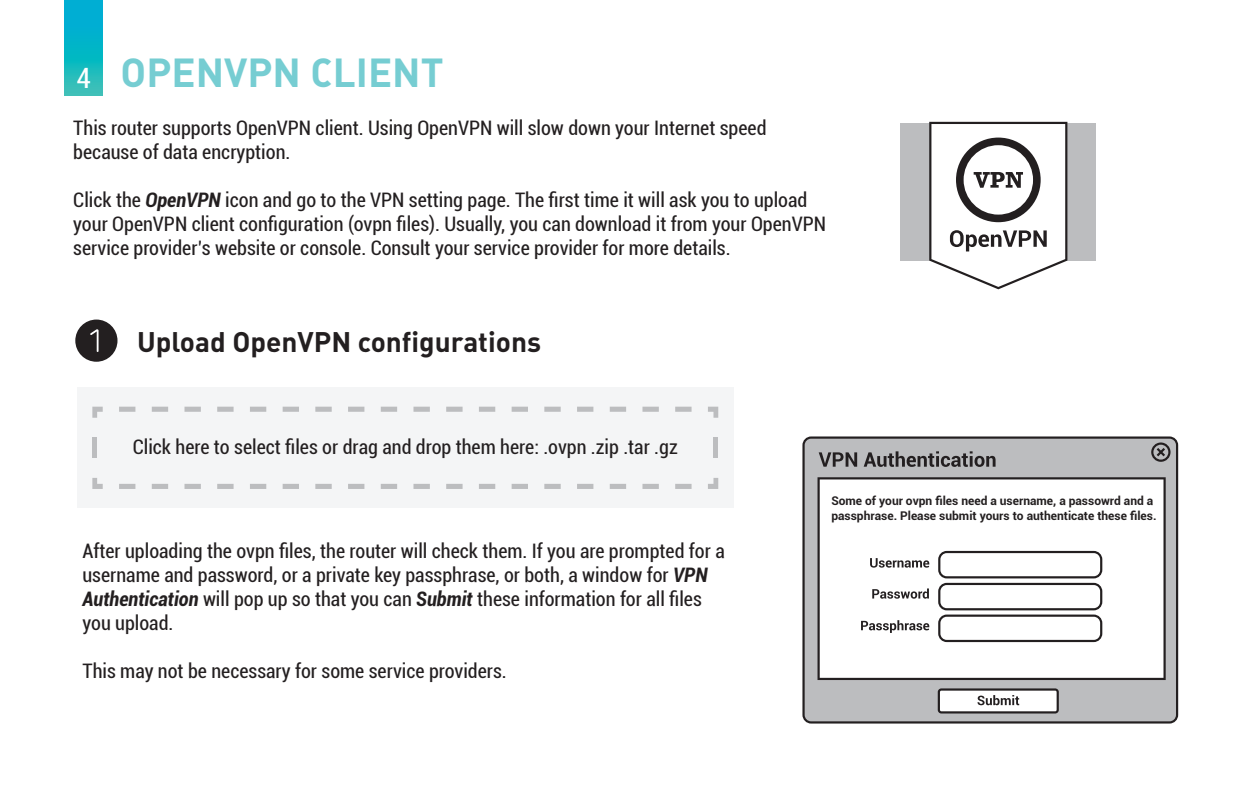
<style>
.page{position:relative;width:1248px;height:794px;background:#fff}
.page>*{position:absolute;margin:0;border:0;box-sizing:border-box;transform-origin:0 0}
.t1{font:40px "DIN Bold Alternate";color:#76cdd2}
.t2{font:28px "DIN Bold Alternate";color:#231f20}
.t3{font:condensed 20px/24px "Roboto";color:#231f20}
.t4{font:700 12px/14.4px "Roboto";color:#231f20}
.s1{font-family:"Roboto";font-stretch:condensed;font-size:28px;color:#fff}
.s2{font-weight:700;font-style:italic}
</style>
<div class="page">
<div style="left:77px;top:387px;width:656px;height:121px;background:#f4f5f6"></div>
<div style="left:900px;top:123px;width:195px;height:137px;background:#bcbdbf"></div>
<svg style="left:929px;top:122px;width:138px;height:167px"></svg>
<svg style="left:708px;top:478px;width:10px;height:11px"></svg>
<div style="left:119px;top:484px;width:16px;height:5px;background:#bcbdbf"></div>
<div style="left:152px;top:484px;width:16px;height:5px;background:#bcbdbf"></div>
<div style="left:184px;top:484px;width:17px;height:5px;background:#bcbdbf"></div>
<div style="left:217px;top:484px;width:16px;height:5px;background:#bcbdbf"></div>
<div style="left:250px;top:484px;width:16px;height:5px;background:#bcbdbf"></div>
<div style="left:282px;top:484px;width:17px;height:5px;background:#bcbdbf"></div>
<div style="left:315px;top:484px;width:17px;height:5px;background:#bcbdbf"></div>
<div style="left:348px;top:484px;width:16px;height:5px;background:#bcbdbf"></div>
<div style="left:381px;top:484px;width:16px;height:5px;background:#bcbdbf"></div>
<div style="left:413px;top:484px;width:17px;height:5px;background:#bcbdbf"></div>
<div style="left:446px;top:484px;width:16px;height:5px;background:#bcbdbf"></div>
<div style="left:479px;top:484px;width:16px;height:5px;background:#bcbdbf"></div>
<div style="left:511px;top:484px;width:17px;height:5px;background:#bcbdbf"></div>
<div style="left:544px;top:484px;width:16px;height:5px;background:#bcbdbf"></div>
<div style="left:577px;top:484px;width:16px;height:5px;background:#bcbdbf"></div>
<div style="left:609px;top:484px;width:17px;height:5px;background:#bcbdbf"></div>
<div style="left:642px;top:484px;width:16px;height:5px;background:#bcbdbf"></div>
<div style="left:675px;top:484px;width:16px;height:5px;background:#bcbdbf"></div>
<svg style="left:92px;top:478px;width:11px;height:11px"></svg>
<div style="left:92px;top:438px;width:5px;height:20px;background:#bcbdbf"></div>
<svg style="left:92px;top:407px;width:11px;height:11px"></svg>
<div style="left:119px;top:407px;width:16px;height:5px;background:#bcbdbf"></div>
<div style="left:152px;top:407px;width:16px;height:5px;background:#bcbdbf"></div>
<div style="left:184px;top:407px;width:17px;height:5px;background:#bcbdbf"></div>
<div style="left:217px;top:407px;width:16px;height:5px;background:#bcbdbf"></div>
<div style="left:250px;top:407px;width:16px;height:5px;background:#bcbdbf"></div>
<div style="left:282px;top:407px;width:17px;height:5px;background:#bcbdbf"></div>
<div style="left:315px;top:407px;width:17px;height:5px;background:#bcbdbf"></div>
<div style="left:348px;top:407px;width:16px;height:5px;background:#bcbdbf"></div>
<div style="left:381px;top:407px;width:16px;height:5px;background:#bcbdbf"></div>
<div style="left:413px;top:407px;width:17px;height:5px;background:#bcbdbf"></div>
<div style="left:446px;top:407px;width:16px;height:5px;background:#bcbdbf"></div>
<div style="left:479px;top:407px;width:16px;height:5px;background:#bcbdbf"></div>
<div style="left:511px;top:407px;width:17px;height:5px;background:#bcbdbf"></div>
<div style="left:544px;top:407px;width:16px;height:5px;background:#bcbdbf"></div>
<div style="left:577px;top:407px;width:16px;height:5px;background:#bcbdbf"></div>
<div style="left:609px;top:407px;width:17px;height:5px;background:#bcbdbf"></div>
<div style="left:642px;top:407px;width:16px;height:5px;background:#bcbdbf"></div>
<div style="left:675px;top:407px;width:16px;height:5px;background:#bcbdbf"></div>
<svg style="left:708px;top:407px;width:10px;height:11px"></svg>
<div style="left:713px;top:438px;width:5px;height:20px;background:#bcbdbf"></div>
<svg style="left:802px;top:436px;width:375px;height:287px;background:#afb0b2"></svg>
<svg style="left:818px;top:452px;width:39px;height:15px"></svg>
<svg style="left:863px;top:451px;width:132px;height:16px;background:#7f7e7f"></svg>
<svg style="left:817px;top:477px;width:348px;height:203px"></svg>
<svg style="left:1151px;top:442px;width:19px;height:20px"></svg>
<svg style="left:937px;top:688px;width:121px;height:25px"></svg>
<svg style="left:870px;top:558px;width:59px;height:9px"></svg>
<svg style="left:872px;top:588px;width:56px;height:10px"></svg>
<svg style="left:861px;top:620px;width:68px;height:13px"></svg>
<svg style="left:938px;top:551px;width:164px;height:91px"></svg>
<svg style="left:64px;top:0;width:38px;height:96px;background:#0eb5c6"></svg>
<div style="left:75px;top:319px;width:42px;height:43px;background:#231f20;border-radius:50%"></div>
<svg style="left:90px;top:329px;width:8px;height:23px"></svg>
<h1 class="t1" style="left:77px;top:47px;width:368px"><span class="s1">4</span> OPENVPN CLIENT</h1>
<p class="t3" style="left:73px;top:115px;width:694px">This router supports OpenVPN client. Using OpenVPN will slow down your Internet speed because of data encryption.</p>
<p class="t3" style="left:73px;top:187px;width:754px">Click the <span class="s2">OpenVPN</span> icon and go to the VPN setting page. The first time it will ask you to upload your OpenVPN client configuration (ovpn files). Usually, you can download it from your OpenVPN service provider’s website or console. Consult your service provider for more details.</p>
<h2 class="t2" style="left:137px;top:323px;width:405px">Upload OpenVPN configurations</h2>
<p class="t3" style="left:133px;top:434px;width:546px">Click here to select files or drag and drop them here: .ovpn .zip .tar .gz</p>
<p class="t3" style="left:82px;top:538px;width:643px">After uploading the ovpn files, the router will check them. If you are prompted for a username and password, or a private key passphrase, or both, a window for <span class="s2">VPN Authentication</span> will pop up so that you can <span class="s2">Submit</span> these information for all files you upload.</p>
<p class="t3" style="left:82px;top:658px;width:426px">This may not be necessary for some service providers.</p>
<p class="t4" style="left:831px;top:493px;width:326px">Some of your ovpn files need a username, a passowrd and a passphrase. Please submit yours to authenticate these files.</p>
</div>
